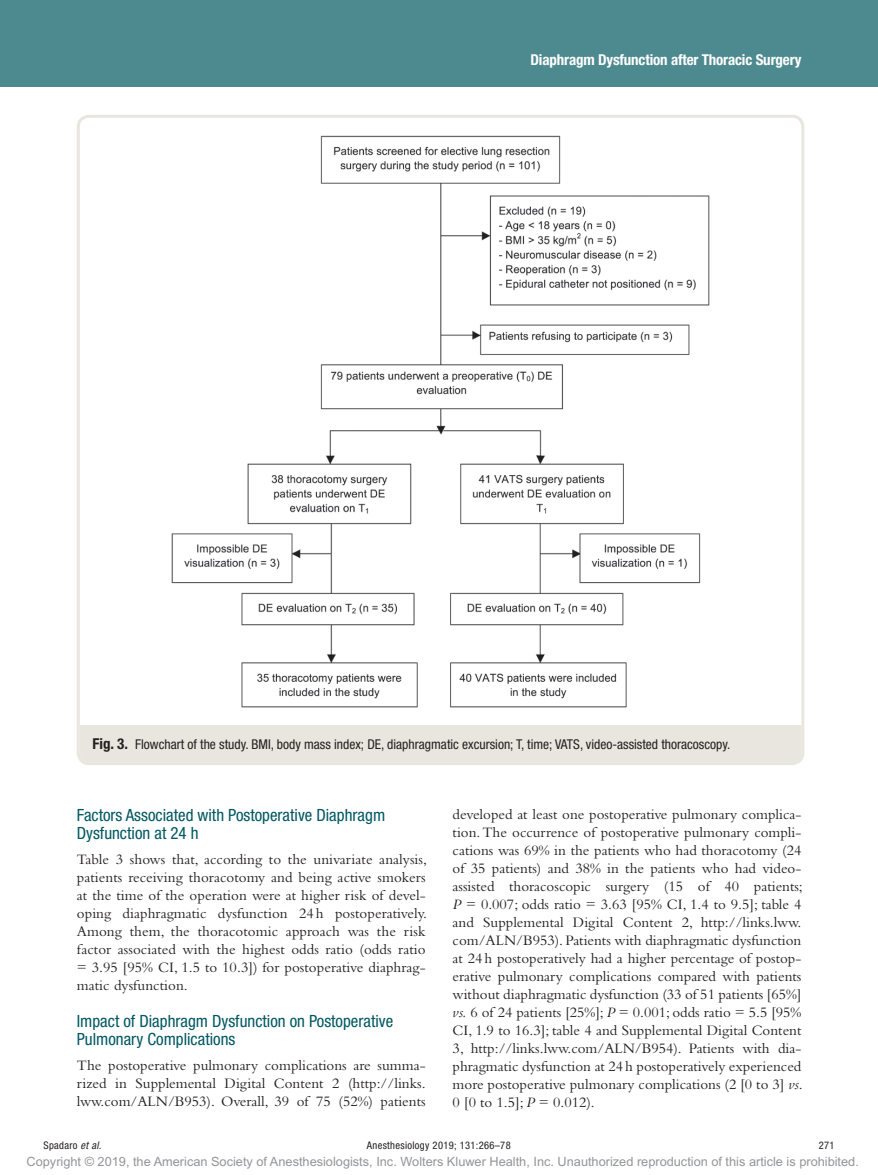
<style>
.page{position:relative;width:878px;height:1175px;background:#fff}
.page>*{position:absolute;margin:0;border:0;box-sizing:border-box;transform-origin:0 0}
.t1{font:condensed 16.8px/18px "Helvetica Neue LT Std";color:#005861}
.t2{font:15px/18px "Bembo Std";color:#231f20;text-align:justify}
.t3{font:700 condensed 15px "Helvetica Neue LT Std";letter-spacing:-.01em;color:#fff}
.t4{font:condensed 13.5px "Helvetica Neue LT Std";color:#231f20}
.t5{font:12.75px "Arial MT Std";color:#939598}
.t6{font:condensed 10.5px "Helvetica Neue LT Std";letter-spacing:.03em;color:#231f20}
.s1{font-weight:700;font-size:15px}
.s2{font-style:italic}
</style>
<div class="page">
<div style="left:0;top:0;width:878px;height:86px;background:#4d8a90"></div>
<img style="left:171px;top:135px;width:539px;height:573px">
<div style="left:80px;top:725px;width:721px;height:37px;background:#e9e6df"></div>
<div style="left:77px;top:115px;width:727px;height:650px;border:3px solid #e9e6df;border-radius:11px"></div>
<p class="t3" style="left:530px;top:51px;width:272px">Diaphragm Dysfunction after Thoracic Surgery</p>
<p class="t4" style="left:93px;top:737px;width:639px"><span class="s1">Fig. 3.</span> Flowchart of the study. BMI, body mass index; DE, diaphragmatic excursion; T, time; VATS, video-assisted thoracoscopy.</p>
<p class="t1" style="left:77px;top:805px;width:310px">Factors Associated with Postoperative Diaphragm<br>Dysfunction at 24 h</p>
<p class="t2" style="left:77px;top:849px;width:352px">Table 3 shows that, according to the univariate analysis, patients receiving thoracotomy and being active smokers at the time of the operation were at higher risk of devel&shy;oping diaphragmatic dysfunction 24 h postoperatively.<br>Among them, the thoracotomic approach was the risk factor associated with the highest odds ratio (odds ratio = 3.95 [95% CI, 1.5 to 10.3]) for postoperative diaphrag&shy;matic dysfunction.</p>
<p class="t1" style="left:77px;top:1012px;width:318px">Impact of Diaphragm Dysfunction on Postoperative<br>Pulmonary Complications</p>
<p class="t2" style="left:77px;top:1055px;width:350px">The postoperative pulmonary complications are summa&shy;rized in Supplemental Digital Content 2 (http://links. lww.com/ALN/B953). Overall, 39 of 75 (52%) patients</p>
<p class="t2" style="left:452px;top:804px;width:352px">developed at least one postoperative pulmonary complica&shy;tion. The occurrence of postoperative pulmonary compli&shy;cations was 69% in the patients who had thoracotomy (24 of 35 patients) and 38% in the patients who had video&shy;assisted thoracoscopic surgery (15 of 40 patients; <span class="s2">P</span> = 0.007; odds ratio = 3.63 [95% CI, 1.4 to 9.5]; table 4 and Supplemental Digital Content 2, http://links.lww. com/ALN/B953). Patients with diaphragmatic dysfunction at 24h postoperatively had a higher percentage of postop&shy;erative pulmonary complications compared with patients without diaphragmatic dysfunction (33 of 51 patients [65%] <span class="s2">vs.</span> 6 of 24 patients [25%]; <span class="s2">P</span> = 0.001; odds ratio = 5.5 [95% CI, 1.9 to 16.3]; table 4 and Supplemental Digital Content 3, http://links.lww.com/ALN/B954). Patients with dia&shy;phragmatic dysfunction at 24h postoperatively experienced more postoperative pulmonary complications (2 [0 to 3] <span class="s2">vs</span>.<br>0 [0 to 1.5]; <span class="s2">P</span> = 0.012).</p>
<p class="t6" style="left:44px;top:1139px;width:59px">Spadaro <span class="s2">et al.</span></p>
<p class="t6" style="left:367px;top:1139px;width:145px">Anesthesiology 2019; 131:266–78</p>
<p class="t6" style="left:818px;top:1139px;width:17px">271</p>
<p class="t5" style="left:27px;top:1154px;width:833px">Copyright © 2019, the American Society of Anesthesiologists, Inc. Wolters Kluwer Health, Inc. Unauthorized reproduction of this article is prohibited.</p>
</div>
